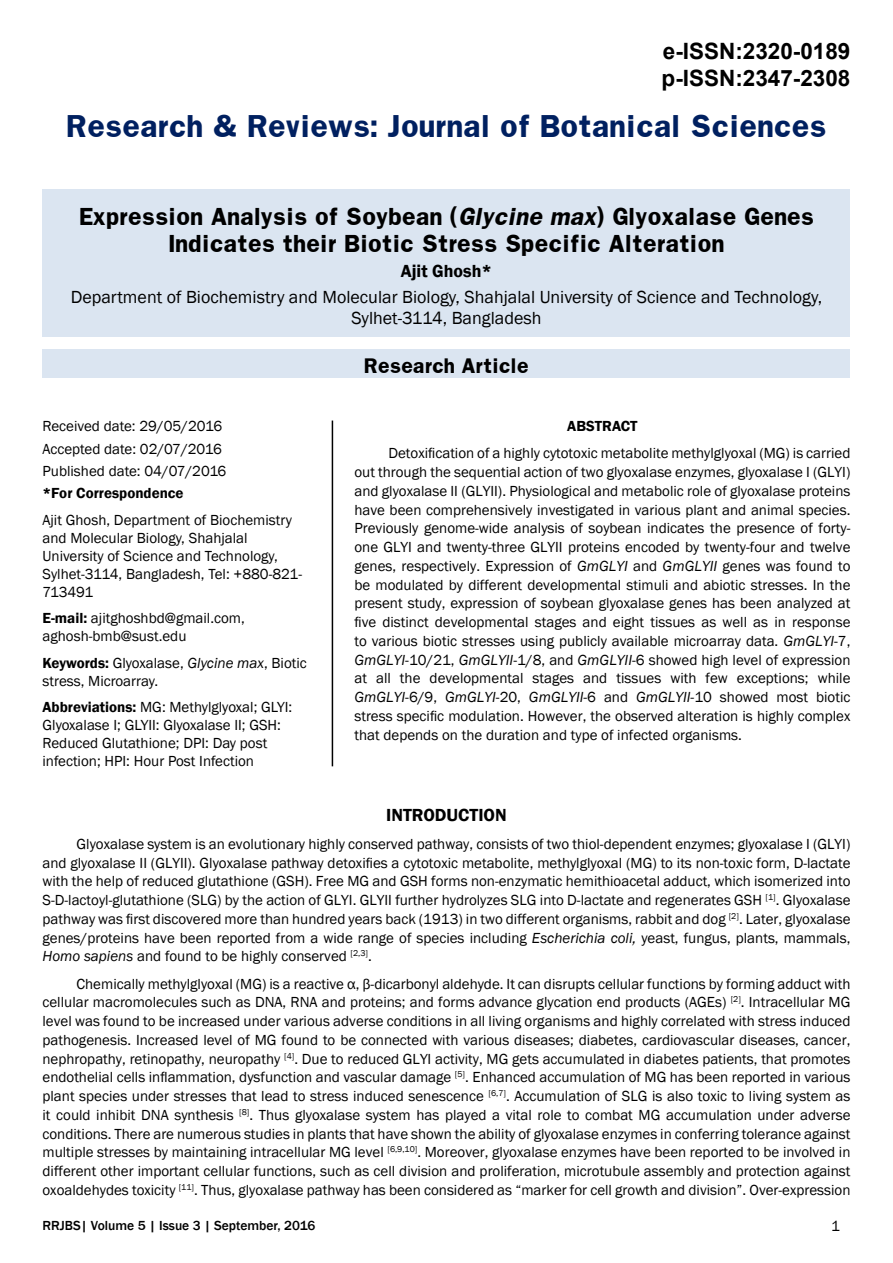
<style>
.page{position:relative;width:893px;height:1263px;background:#fff}
.page>*{position:absolute;margin:0;border:0;box-sizing:border-box;transform-origin:0 0}
.t1{font:700 27px "Franklin";color:#002060}
.t2{font:700 22.5px/27px "Arial";color:#000}
.t3{font:700 21px/27px "Franklin";color:#000;text-align:center}
.t4{font:18px/21px "Franklin Gothic";color:#000;text-align:center}
.t5{font:600 18px "Franklin Gothic";color:#000}
.t6{font:700 18px "Franklin";color:#000}
.t7{font:15px/18.8px "Franklin Gothic";color:#000}
.t8{font:600 15px "Franklin Gothic";color:#000}
.t9{font:500 13.5px "Franklin Gothic";color:#000}
.s1{font-style:italic}
.s2{font-weight:600}
</style>
<div class="page">
<div style="left:43px;top:189px;width:807px;height:147px;background:#dbe5f1"></div>
<div style="left:43px;top:349px;width:807px;height:29px;background:#dbe5f1"></div>
<hr style="left:332px;top:420px;width:1px;height:346px;background:#000">
<h2 class="t2" style="left:662px;top:38px;width:190px">e-ISSN:2320-0189 p-ISSN:2347-2308</h2>
<h1 class="t1" style="left:67px;top:108px;width:761px">Research &amp; Reviews: Journal of Botanical Sciences</h1>
<h3 class="t3" style="left:79px;top:203px;width:737px">Expression Analysis of Soybean (<span class="s1">Glycine max</span>) Glyoxalase Genes<br>Indicates their Biotic Stress Specific Alteration</h3>
<p class="t5" style="left:401px;top:260px;width:93px">Ajit Ghosh*</p>
<p class="t4" style="left:71px;top:286px;width:753px">Department of Biochemistry and Molecular Biology, Shahjalal University of Science and Technology,<br>Sylhet-3114, Bangladesh</p>
<p class="t6" style="left:364px;top:353px;width:166px">Research Article</p>
<p class="t7" style="left:43px;top:415px;width:185px;line-height:22.5px">Received date: 29/05/2016<br>Accepted date: 02/07/2016<br>Published date: 04/07/2016</p>
<p class="t8" style="left:43px;top:484px;width:143px">*For Correspondence</p>
<p class="t7" style="left:43px;top:511px;width:261px;line-height:18px">Ajit Ghosh, Department of Biochemistry and Molecular Biology, Shahjalal<br>University of Science and Technology,<br>Sylhet-3114, Bangladesh, Tel: +880-821-<br>713491</p>
<p class="t7" style="left:43px;top:610px;width:204px;line-height:18px"><span class="s2">E-mail:</span> ajitghoshbd@gmail.com, aghosh-bmb@sust.edu</p>
<p class="t7" style="left:43px;top:654px;width:266px;line-height:18px"><span class="s2">Keywords:</span> Glyoxalase, <span class="s1">Glycine max</span>, Biotic stress, Microarray.</p>
<p class="t7" style="left:43px;top:699px;width:251px;line-height:18px"><span class="s2">Abbreviations:</span> MG: Methylglyoxal; GLYI:<br>Glyoxalase I; GLYII: Glyoxalase II; GSH:<br>Reduced Glutathione; DPI: Day post infection; HPI: Hour Post Infection</p>
<p class="t8" style="left:567px;top:417px;width:72px">ABSTRACT</p>
<p class="t7" style="left:354px;top:444px;width:498px;text-align:justify;text-indent:34px">Detoxification of a highly cytotoxic metabolite methylglyoxal (MG) is carried out through the sequential action of two glyoxalase enzymes, glyoxalase I (GLYI) and glyoxalase II (GLYII). Physiological and metabolic role of glyoxalase proteins have been comprehensively investigated in various plant and animal species.<br>Previously genome-wide analysis of soybean indicates the presence of forty&shy;one GLYI and twenty-three GLYII proteins encoded by twenty-four and twelve genes, respectively. Expression of <span class="s1">GmGLYI</span> and <span class="s1">GmGLYII</span> genes was found to be modulated by different developmental stimuli and abiotic stresses. In the present study, expression of soybean glyoxalase genes has been analyzed at five distinct developmental stages and eight tissues as well as in response to various biotic stresses using publicly available microarray data. <span class="s1">GmGLYI</span>-7, <span class="s1">GmGLYI</span>-10/21, <span class="s1">GmGLYII</span>-1/8, and <span class="s1">GmGLYII</span>-6 showed high level of expression at all the developmental stages and tissues with few exceptions; while <span class="s1">GmGLYI</span>-6/9, <span class="s1">GmGLYI</span>-20, <span class="s1">GmGLYII-</span>6 and <span class="s1">GmGLYII-</span>10 showed most biotic stress specific modulation. However, the observed alteration is highly complex that depends on the duration and type of infected organisms.</p>
<p class="t5" style="left:386px;top:804px;width:122px">INTRODUCTION</p>
<p class="t7" style="left:43px;top:835px;width:809px;text-align:justify;text-indent:34px">Glyoxalase system is an evolutionary highly conserved pathway, consists of two thiol-dependent enzymes; glyoxalase І (GLYI) and glyoxalase II (GLYII). Glyoxalase pathway detoxifies a cytotoxic metabolite, methylglyoxal (MG) to its non-toxic form, D-lactate with the help of reduced glutathione (GSH). Free MG and GSH forms non-enzymatic hemithioacetal adduct, which isomerized into S-D-lactoyl-glutathione (SLG) by the action of GLYI. GLYII further hydrolyzes SLG into D-lactate and regenerates GSH <sup>[1]</sup>. Glyoxalase pathway was first discovered more than hundred years back (1913) in two different organisms, rabbit and dog <sup>[2]</sup>. Later, glyoxalase genes/proteins have been reported from a wide range of species including <span class="s1">Escherichia coli,</span> yeast, fungus, plants, mammals, <span class="s1">Homo sapiens</span> and found to be highly conserved <sup>[2,3]</sup>.</p>
<p class="t7" style="left:43px;top:974px;width:809px;text-align:justify;text-indent:34px">Chemically methylglyoxal (MG) is a reactive α, β-dicarbonyl aldehyde. It can disrupts cellular functions by forming adduct with cellular macromolecules such as DNA, RNA and proteins; and forms advance glycation end products (AGEs) <sup>[2]</sup>. Intracellular MG level was found to be increased under various adverse conditions in all living organisms and highly correlated with stress induced pathogenesis. Increased level of MG found to be connected with various diseases; diabetes, cardiovascular diseases, cancer, nephropathy, retinopathy, neuropathy <sup>[4]</sup>. Due to reduced GLYI activity, MG gets accumulated in diabetes patients, that promotes endothelial cells inflammation, dysfunction and vascular damage <sup>[5]</sup>. Enhanced accumulation of MG has been reported in various plant species under stresses that lead to stress induced senescence <sup>[6,7]</sup>. Accumulation of SLG is also toxic to living system as it could inhibit DNA synthesis <sup>[8]</sup>. Thus glyoxalase system has played a vital role to combat MG accumulation under adverse conditions. There are numerous studies in plants that have shown the ability of glyoxalase enzymes in conferring tolerance against multiple stresses by maintaining intracellular MG level <sup>[6,9,10]</sup>. Moreover, glyoxalase enzymes have been reported to be involved in different other important cellular functions, such as cell division and proliferation, microtubule assembly and protection against oxoaldehydes toxicity <sup>[11]</sup>. Thus, glyoxalase pathway has been considered as “marker for cell growth and division”. Over-expression</p>
<p class="t9" style="left:43px;top:1217px;width:274px">RRJBS| Volume 5 | Issue 3 | September, 2016</p>
<p class="t7" style="left:831px;top:1217px;width:10px">1</p>
</div>
